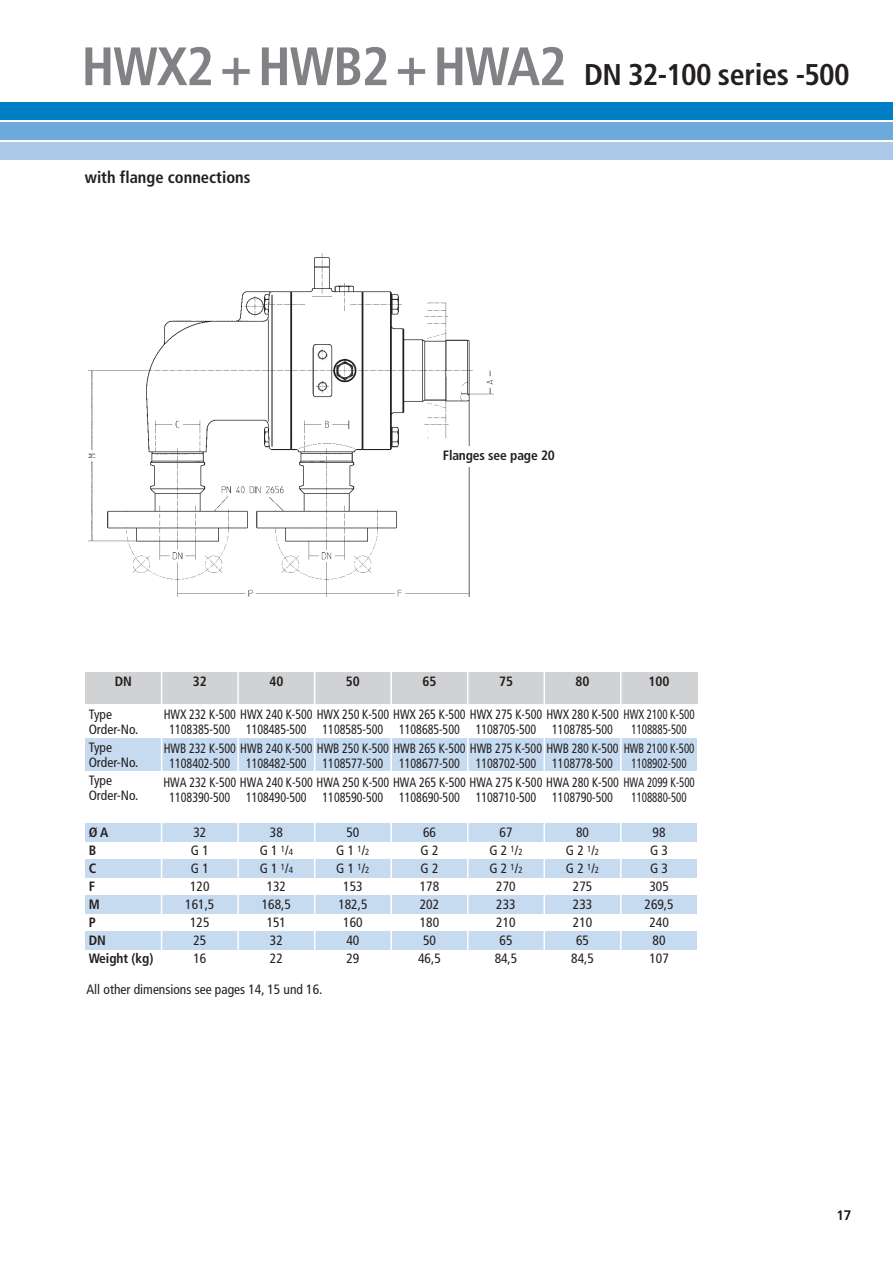
<style>
.page{position:relative;width:893px;height:1263px;background:#fff}
.page>*{position:absolute;margin:0;border:0;box-sizing:border-box;transform-origin:0 0}
.t1{font:700 condensed 30px "Frutiger";letter-spacing:-.025em;color:#231f20}
.t2{font:700 condensed 16.5px "Frutiger";color:#231f20}
.t3{font:condensed 13.5px/14.7px "Frutiger";letter-spacing:-.005em;color:#231f20;scale:.89 1}
.t4{font:condensed 13.5px/18px "Frutiger";letter-spacing:-.005em;color:#231f20;text-align:center}
.t5{font:700 condensed 13.5px/18px "Frutiger";letter-spacing:-.005em;color:#231f20}
.t6{font:condensed 13.5px "Frutiger";letter-spacing:-.005em;color:#231f20;scale:.81 1}
.t7{font:13.5px "Frutiger";color:#231f20}
.s1{font-size:54px;color:#808285}
.s2{font-size:8.85px}
</style>
<div class="page">
<div style="left:0;top:102px;width:893px;height:18px;background:#007ec5"></div>
<div style="left:0;top:122px;width:893px;height:18px;background:#6da9db"></div>
<div style="left:0;top:142px;width:893px;height:18px;background:#acc9e9"></div>
<img style="left:89px;top:253px;width:404px;height:343px">
<div style="left:85px;top:672px;width:612px;height:33px;background:#d1d2d4"></div>
<div style="left:85px;top:738px;width:612px;height:33px;background:#c6daf0"></div>
<hr style="left:161px;top:665px;width:1px;height:147px;background:#fff">
<hr style="left:237px;top:665px;width:2px;height:147px;background:#fff">
<hr style="left:314px;top:665px;width:1px;height:147px;background:#fff">
<div style="left:85px;top:823px;width:612px;height:18px;background:#c6daf0"></div>
<div style="left:85px;top:859px;width:612px;height:18px;background:#c6daf0"></div>
<div style="left:85px;top:895px;width:612px;height:18px;background:#c6daf0"></div>
<div style="left:85px;top:931px;width:612px;height:18px;background:#c6daf0"></div>
<hr style="left:161px;top:816px;width:1px;height:425px;background:#fff">
<hr style="left:237px;top:816px;width:2px;height:425px;background:#fff">
<hr style="left:314px;top:816px;width:1px;height:425px;background:#fff">
<hr style="left:390px;top:665px;width:2px;height:147px;background:#fff">
<hr style="left:390px;top:816px;width:2px;height:425px;background:#fff">
<hr style="left:467px;top:665px;width:1px;height:147px;background:#fff">
<hr style="left:467px;top:816px;width:1px;height:425px;background:#fff">
<hr style="left:544px;top:665px;width:1px;height:147px;background:#fff">
<hr style="left:543px;top:816px;width:2px;height:425px;background:#fff">
<hr style="left:620px;top:665px;width:2px;height:147px;background:#fff">
<hr style="left:620px;top:816px;width:2px;height:425px;background:#fff">
<div style="left:460px;top:446px;width:16px;height:21px;background:#fff"></div>
<h1 class="t1" style="left:81px;top:63px;width:770px"><span class="s1">HWX2+HWB2+HWA2</span> DN 32-100 series -500</h1>
<p class="t2" style="left:85px;top:170px;width:167px">with flange connections</p>
<p class="t5" style="left:443px;top:448px;width:114px">Flanges see page 20</p>
<p class="t5" style="left:193px;top:673px;width:16px">32</p>
<p class="t3" style="left:170px;top:708px;width:591px;text-indent:-6px">HWX 232 K-500 HWX 240 K-500 HWX 250 K-500 HWX 265 K-500 HWX 275 K-500 HWX 280 K-500 HWX 2100 K-500<br>1108385-500</p>
<p class="t3" style="left:170px;top:742px;width:591px;text-indent:-6px">HWB 232 K-500 HWB 240 K-500 HWB 250 K-500 HWB 265 K-500 HWB 275 K-500 HWB 280 K-500 HWB 2100 K-500<br>1108402-500</p>
<p class="t3" style="left:170px;top:776px;width:592px;text-indent:-6px">HWA 232 K-500 HWA 240 K-500 HWA 250 K-500 HWA 265 K-500 HWA 275 K-500 HWA 280 K-500 HWA 2099 K-500<br>1108390-500</p>
<p class="t5" style="left:269px;top:673px;width:16px">40</p>
<p class="t3" style="left:246px;top:722px;width:70px">1108485-500</p>
<p class="t3" style="left:246px;top:756px;width:70px">1108482-500</p>
<p class="t3" style="left:246px;top:790px;width:70px">1108490-500</p>
<p class="t5" style="left:346px;top:673px;width:16px">50</p>
<p class="t3" style="left:323px;top:722px;width:70px">1108585-500</p>
<p class="t3" style="left:323px;top:756px;width:70px">1108577-500</p>
<p class="t3" style="left:323px;top:790px;width:70px">1108590-500</p>
<p class="t5" style="left:422px;top:673px;width:16px">65</p>
<p class="t3" style="left:399px;top:722px;width:70px">1108685-500</p>
<p class="t3" style="left:399px;top:756px;width:70px">1108677-500</p>
<p class="t3" style="left:399px;top:790px;width:70px">1108690-500</p>
<p class="t5" style="left:576px;top:673px;width:16px">80</p>
<p class="t3" style="left:552px;top:722px;width:70px">1108785-500</p>
<p class="t3" style="left:552px;top:756px;width:70px">1108778-500</p>
<p class="t3" style="left:552px;top:790px;width:70px">1108790-500</p>
<p class="t5" style="left:649px;top:673px;width:23px">100</p>
<p class="t6" style="left:631px;top:723px;width:70px">1108885-500</p>
<p class="t6" style="left:631px;top:757px;width:70px">1108902-500</p>
<p class="t6" style="left:631px;top:791px;width:70px">1108880-500</p>
<p class="t5" style="left:115px;top:673px;width:19px">DN</p>
<p class="t4" style="left:89px;top:708px;width:51px;line-height:15px;text-align:left">Type<br>Order-No.</p>
<p class="t4" style="left:89px;top:741px;width:51px;line-height:15px;text-align:left">Type<br>Order-No.</p>
<p class="t4" style="left:89px;top:774px;width:51px;line-height:15px;text-align:left">Type<br>Order-No.</p>
<p class="t5" style="left:89px;top:824px;width:66px">Ø A<br>B<br>C<br>F<br>M<br>P<br>DN<br>Weight (kg)</p>
<p class="t4" style="left:87px;top:982px;width:237px">All other dimensions see pages 14, 15 und 16.</p>
<p class="t5" style="left:499px;top:673px;width:16px">75</p>
<p class="t3" style="left:476px;top:722px;width:70px">1108705-500</p>
<p class="t3" style="left:476px;top:756px;width:70px">1108702-500</p>
<p class="t3" style="left:476px;top:790px;width:70px">1108710-500</p>
<p class="t4" style="left:185px;top:824px;width:31px">32<br>G 1<br>G 1<br>120<br>161,5<br>125<br>25<br>16</p>
<p class="t4" style="left:260px;top:824px;width:35px">38<br>G 1 <sup>1</sup>/<span class="s2">4<br></span>G 1 <sup>1</sup>/<span class="s2">4<br></span>132<br>168,5<br>151<br>32<br>22</p>
<p class="t4" style="left:336px;top:824px;width:35px">50<br>G 1 <sup>1</sup>/<span class="s2">2<br></span>G 1 <sup>1</sup>/<span class="s2">2<br></span>153<br>182,5<br>160<br>40<br>29</p>
<p class="t4" style="left:418px;top:824px;width:24px">66<br>G 2<br>G 2<br>178<br>202<br>180<br>50<br>46,5</p>
<p class="t4" style="left:489px;top:824px;width:35px">67<br>G 2 <sup>1</sup>/<span class="s2">2<br></span>G 2 <sup>1</sup>/<span class="s2">2<br></span>270<br>233<br>210<br>65<br>84,5</p>
<p class="t4" style="left:566px;top:824px;width:35px">80<br>G 2 <sup>1</sup>/<span class="s2">2<br></span>G 2 <sup>1</sup>/<span class="s2">2<br></span>275<br>233<br>210<br>65<br>84,5</p>
<p class="t4" style="left:644px;top:824px;width:31px">98<br>G 3<br>G 3<br>305<br>269,5<br>240<br>80<br>107</p>
<p class="t7" style="left:836px;top:1210px;width:17px">17</p>
</div>
